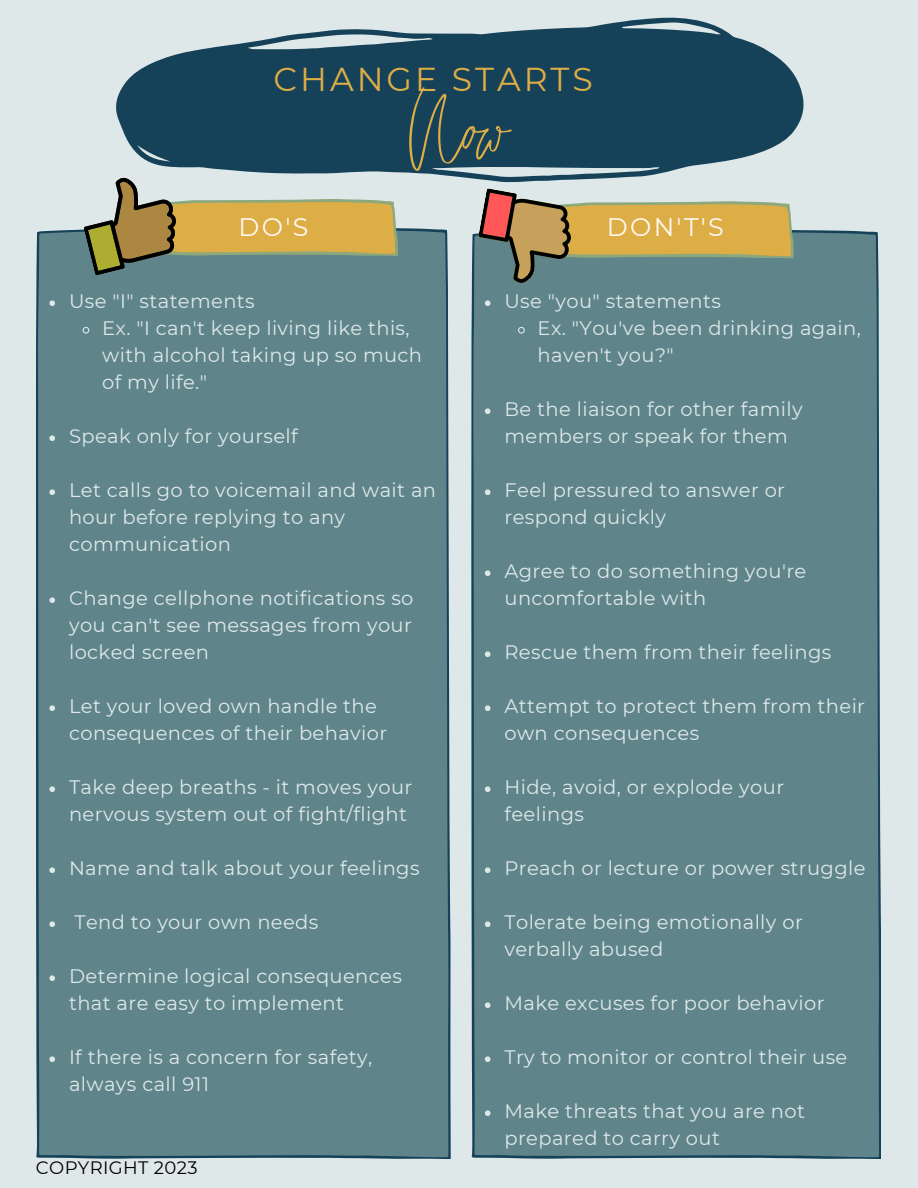
<style>
.page{position:relative;width:918px;height:1188px;background:#dee8e9}
.page>*{position:absolute;margin:0;border:0;box-sizing:border-box;transform-origin:0 0}
.t1{font:127.5px "Jonathan";color:#ddad46}
.t2{font:33px "Montserrat";letter-spacing:.09em;color:#ddad46}
.t3{font:25.35px "Montserrat";color:#fff9f3}
.t4{font:19.5px/27px "Montserrat";letter-spacing:.02em;color:#dee8e9}
.t5{font:18px "Montserrat";letter-spacing:.02em;color:#000}
</style>
<div class="page">
<div style="left:36px;top:228px;width:414px;height:931px;background:#5f848a"></div>
<div style="left:471px;top:230px;width:410px;height:929px;background:#5f848a"></div>
<svg style="left:81px;top:182px;width:316px;height:94px"></svg>
<svg style="left:116px;top:17px;width:688px;height:165px;fill:#154259"></svg>
<svg style="left:49px;top:300px;width:6px;height:6px"></svg>
<svg style="left:82px;top:326px;width:8px;height:8px"></svg>
<svg style="left:49px;top:435px;width:6px;height:6px"></svg>
<svg style="left:49px;top:489px;width:6px;height:6px"></svg>
<svg style="left:49px;top:597px;width:6px;height:6px"></svg>
<svg style="left:49px;top:705px;width:6px;height:6px"></svg>
<svg style="left:49px;top:786px;width:6px;height:6px"></svg>
<svg style="left:49px;top:867px;width:6px;height:6px"></svg>
<svg style="left:49px;top:921px;width:6px;height:6px"></svg>
<svg style="left:49px;top:975px;width:6px;height:6px"></svg>
<svg style="left:49px;top:1056px;width:6px;height:6px"></svg>
<svg style="left:485px;top:300px;width:5px;height:6px"></svg>
<svg style="left:517px;top:326px;width:9px;height:8px"></svg>
<svg style="left:485px;top:408px;width:5px;height:6px"></svg>
<svg style="left:485px;top:489px;width:5px;height:6px"></svg>
<svg style="left:485px;top:570px;width:5px;height:6px"></svg>
<svg style="left:485px;top:651px;width:5px;height:6px"></svg>
<svg style="left:485px;top:705px;width:5px;height:6px"></svg>
<svg style="left:485px;top:786px;width:5px;height:6px"></svg>
<svg style="left:485px;top:867px;width:5px;height:6px"></svg>
<svg style="left:485px;top:921px;width:5px;height:6px"></svg>
<svg style="left:485px;top:1002px;width:5px;height:6px"></svg>
<svg style="left:485px;top:1056px;width:5px;height:6px"></svg>
<svg style="left:485px;top:1110px;width:5px;height:6px"></svg>
<svg style="left:476px;top:188px;width:317px;height:103px"></svg>
<p class="t2" style="left:273px;top:59px;width:321px">CHANGE STARTS</p>
<p class="t1" style="left:409px;top:56px;width:101px">Now</p>
<p class="t3" style="left:239px;top:211px;width:71px">DO'S</p>
<p class="t3" style="left:607px;top:212px;width:119px">DON'T'S</p>
<p class="t4" style="left:69px;top:288px;width:187px">Use "I" statements</p>
<p class="t4" style="left:102px;top:315px;width:321px">Ex. "I can't keep living like this, with alcohol taking up so much of my life."</p>
<p class="t4" style="left:69px;top:423px;width:230px">Speak only for yourself</p>
<p class="t4" style="left:69px;top:477px;width:369px">Let calls go to voicemail and wait an hour before replying to any communication</p>
<p class="t4" style="left:69px;top:585px;width:346px;text-align:justify">Change cellphone notifications so you can't see messages from your locked screen</p>
<p class="t4" style="left:69px;top:693px;width:320px">Let your loved own handle the consequences of their behavior</p>
<p class="t4" style="left:69px;top:774px;width:345px">Take deep breaths - it moves your nervous system out of fight/flight</p>
<p class="t4" style="left:69px;top:855px;width:352px">Name and talk about your feelings</p>
<p class="t4" style="left:75px;top:909px;width:245px">Tend to your own needs</p>
<p class="t4" style="left:69px;top:963px;width:334px">Determine logical consequences that are easy to implement</p>
<p class="t4" style="left:69px;top:1044px;width:305px">If there is a concern for safety, always call 911</p>
<p class="t5" style="left:36px;top:1157px;width:163px">COPYRIGHT 2023</p>
<p class="t4" style="left:505px;top:288px;width:218px">Use "you" statements</p>
<p class="t4" style="left:538px;top:315px;width:325px">Ex. "You've been drinking again, haven't you?"</p>
<p class="t4" style="left:505px;top:396px;width:300px">Be the liaison for other family members or speak for them</p>
<p class="t4" style="left:505px;top:477px;width:282px">Feel pressured to answer or respond quickly</p>
<p class="t4" style="left:505px;top:558px;width:303px">Agree to do something you're uncomfortable with</p>
<p class="t4" style="left:505px;top:639px;width:328px">Rescue them from their feelings</p>
<p class="t4" style="left:505px;top:693px;width:362px">Attempt to protect them from their own consequences</p>
<p class="t4" style="left:505px;top:774px;width:281px">Hide, avoid, or explode your feelings</p>
<p class="t4" style="left:505px;top:855px;width:363px">Preach or lecture or power struggle</p>
<p class="t4" style="left:505px;top:909px;width:300px">Tolerate being emotionally or verbally abused</p>
<p class="t4" style="left:505px;top:990px;width:322px">Make excuses for poor behavior</p>
<p class="t4" style="left:505px;top:1044px;width:344px">Try to monitor or control their use</p>
<p class="t4" style="left:505px;top:1098px;width:302px">Make threats that you are not prepared to carry out</p>
</div>
